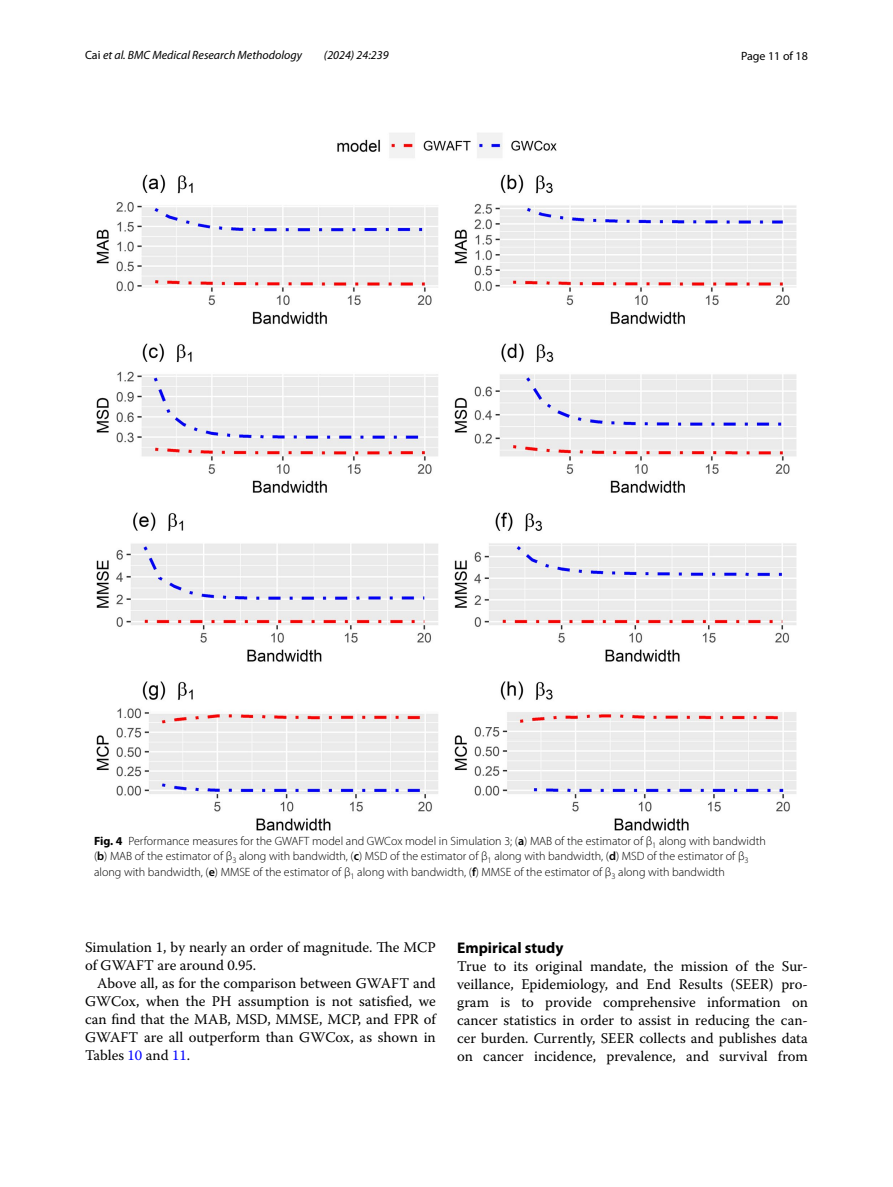
<style>
.page{position:relative;width:893px;height:1187px;background:#fff}
.page>*{position:absolute;margin:0;border:0;box-sizing:border-box;transform-origin:0 0}
.t1{font:700 15.45px "Myriad Pro";color:#000}
.t2{font:14.7px/18px "Warnock Pro Regular 3";color:#000;text-align:justify}
.t3{font:300 12px/15px "Myriad Pro";color:#000}
.t4{font:italic 12px "Myriad Pro";color:#000}
.t5{font:12px "Myriad Pro";color:#000}
.s1{font-style:normal}
.s2{font-weight:700}
.s3{font-weight:600}
.s4{color:#00f}
</style>
<div class="page">
<img style="left:96px;top:133px;width:701px;height:697px">
<p class="t4" style="left:85px;top:48px;width:219px"><span class="s1">Cai</span> et al. BMC Medical Research Methodology</p>
<p class="t4" style="left:324px;top:48px;width:66px">(2024) 24:239</p>
<p class="t5" style="left:741px;top:48px;width:68px">Page 11 of 18</p>
<p class="t3" style="left:94px;top:834px;width:673px"><span class="s2">Fig. 4</span> Performance measures for the GWAFT model and GWCox model in Simulation 3; (<span class="s3">a</span>) MAB of the estimator of β<sub>1</sub> along with bandwidth (<span class="s3">b</span>) MAB of the estimator of β<sub>3</sub> along with bandwidth, (<span class="s3">c</span>) MSD of the estimator of β<sub>1</sub> along with bandwidth, (<span class="s3">d</span>) MSD of the estimator of β<sub>3 </sub>along with bandwidth, (<span class="s3">e</span>) MMSE of the estimator of β<sub>1</sub> along with bandwidth, (<span class="s3">f</span>) MMSE of the estimator of β<sub>3</sub> along with bandwidth</p>
<p class="t2" style="left:85px;top:938px;width:352px">Simulation 1, by nearly an order of magnitude. The MCP of GWAFT are around 0.95.</p>
<p class="t2" style="left:85px;top:974px;width:352px;text-indent:12px">Above all, as for the comparison between GWAFT and GWCox, when the PH assumption is not satisfied, we can find that the MAB, MSD, MMSE, MCP, and FPR of GWAFT are all outperform than GWCox, as shown in Tables <span class="s4">10</span> and <span class="s4">11</span>.</p>
<p class="t1" style="left:457px;top:937px;width:108px">Empirical study</p>
<p class="t2" style="left:457px;top:956px;width:352px">True to its original mandate, the mission of the Sur&shy;veillance, Epidemiology, and End Results (SEER) pro&shy;gram is to provide comprehensive information on cancer statistics in order to assist in reducing the can&shy;cer burden. Currently, SEER collects and publishes data on cancer incidence, prevalence, and survival from</p>
</div>
